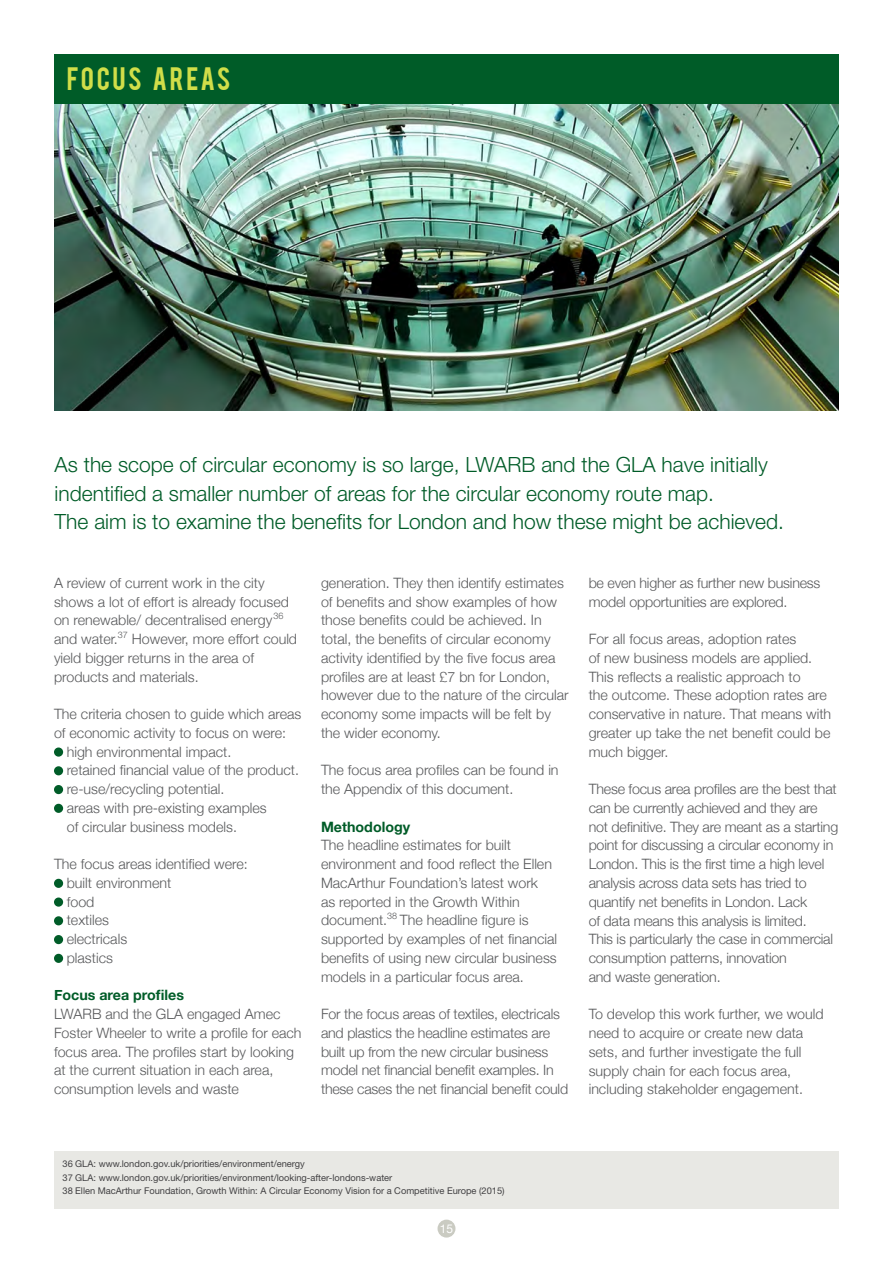
<style>
.page{position:relative;width:893px;height:1263px;background:#fff}
.page>*{position:absolute;margin:0;border:0;box-sizing:border-box;transform-origin:0 0}
.t1{font:25.5px "Bebas";letter-spacing:.1em;color:#d1de49}
.t2{font:300 21px/28.5px "Helvetica Neue LT Std";color:#005c28}
.t3{font:300 14.25px/18.8px "Helvetica Neue";color:#58595b}
.t4{font:700 14.25px "Helvetica Neue";color:#005c28}
.t5{font:12px "Helvetica Neue";color:#fff}
.t6{font:9.3px/13.5px "Helvetica Neue LT Std";color:#414042}
</style>
<div class="page">
<div style="left:437px;top:1219px;width:18px;height:18px;background:#cacbc2;border-radius:50%"></div>
<img style="left:54px;top:103px;width:785px;height:307px">
<div style="left:54px;top:54px;width:785px;height:49px;background:#005c28"></div>
<div style="left:54px;top:1151px;width:784px;height:58px;background:#e8e8e4"></div>
<div style="left:54px;top:747px;width:9px;height:10px;background:#005c28;border-radius:50%"></div>
<div style="left:54px;top:766px;width:9px;height:9px;background:#005c28;border-radius:50%"></div>
<div style="left:54px;top:785px;width:9px;height:9px;background:#005c28;border-radius:50%"></div>
<div style="left:54px;top:804px;width:9px;height:9px;background:#005c28;border-radius:50%"></div>
<div style="left:54px;top:879px;width:9px;height:9px;background:#005c28;border-radius:50%"></div>
<div style="left:54px;top:897px;width:9px;height:10px;background:#005c28;border-radius:50%"></div>
<div style="left:54px;top:916px;width:9px;height:9px;background:#005c28;border-radius:50%"></div>
<div style="left:54px;top:935px;width:9px;height:9px;background:#005c28;border-radius:50%"></div>
<div style="left:54px;top:954px;width:9px;height:9px;background:#005c28;border-radius:50%"></div>
<h1 class="t1" style="left:67px;top:60px;width:165px">FOCUS AREAS</h1>
<h2 class="t2" style="left:55px;top:450px;width:731px">As the scope of circular economy is so large, LWARB and the GLA have initially indentified a smaller number of areas for the circular economy route map.<br>The aim is to examine the benefits for London and how these might be achieved.</h2>
<p class="t3" style="left:54px;top:573px;width:245px">A review of current work in the city shows a lot of effort is already focused on renewable/ decentralised energy <sup>36 </sup>and water.<sup>37</sup> However, more effort could yield bigger returns in the area of products and materials.</p>
<p class="t3" style="left:54px;top:704px;width:249px">The criteria chosen to guide which areas</p>
<p class="t3" style="left:54px;top:723px;width:234px">of economic activity to focus on were:</p>
<p class="t3" style="left:67px;top:741px;width:166px">high environmental impact.</p>
<p class="t3" style="left:67px;top:760px;width:234px">retained financial value of the product.</p>
<p class="t3" style="left:67px;top:779px;width:159px">re-use/recycling potential.</p>
<p class="t3" style="left:67px;top:798px;width:202px">areas with pre-existing examples</p>
<p class="t3" style="left:67px;top:816px;width:172px">of circular business models.</p>
<p class="t3" style="left:67px;top:854px;width:183px;text-indent:-13px">The focus areas identified were: built environment<br>food<br>textiles<br>electricals<br>plastics</p>
<p class="t4" style="left:54px;top:982px;width:132px">Focus area profiles</p>
<p class="t3" style="left:54px;top:1004px;width:249px">LWARB and the GLA engaged Amec Foster Wheeler to write a profile for each focus area. The profiles start by looking at the current situation in each area, consumption levels and waste</p>
<p class="t3" style="left:321px;top:573px;width:249px">generation. They then identify estimates of benefits and show examples of how those benefits could be achieved. In total, the benefits of circular economy activity identified by the five focus area profiles are at least £7 bn for London, however due to the nature of the circular economy some impacts will be felt by the wider economy.</p>
<p class="t3" style="left:321px;top:760px;width:239px">The focus area profiles can be found in the Appendix of this document.</p>
<p class="t4" style="left:321px;top:814px;width:91px">Methodology</p>
<p class="t3" style="left:321px;top:835px;width:238px">The headline estimates for built environment and food reflect the Ellen MacArthur Foundation’s latest work<br>as reported in the Growth Within document.<sup>38</sup> The headline figure is supported by examples of net financial benefits of using new circular business models in a particular focus area.</p>
<p class="t3" style="left:321px;top:1004px;width:249px">For the focus areas of textiles, electricals and plastics the headline estimates are built up from the new circular business model net financial benefit examples. In these cases the net financial benefit could</p>
<p class="t3" style="left:589px;top:573px;width:233px">be even higher as further new business model opportunities are explored.</p>
<p class="t3" style="left:589px;top:629px;width:244px">For all focus areas, adoption rates<br>of new business models are applied.<br>This reflects a realistic approach to<br>the outcome. These adoption rates are conservative in nature. That means with greater up take the net benefit could be much bigger.</p>
<p class="t3" style="left:589px;top:779px;width:251px">These focus area profiles are the best that can be currently achieved and they are not definitive. They are meant as a starting point for discussing a circular economy in London. This is the first time a high level analysis across data sets has tried to quantify net benefits in London. Lack<br>of data means this analysis is limited.<br>This is particularly the case in commercial consumption patterns, innovation<br>and waste generation.</p>
<p class="t3" style="left:589px;top:1004px;width:236px">To develop this work further, we would need to acquire or create new data sets, and further investigate the full supply chain for each focus area, including stakeholder engagement.</p>
<p class="t6" style="left:63px;top:1157px;width:444px">36 GLA: www.london.gov.uk/priorities/environment/energy<br>37 GLA: www.london.gov.uk/priorities/environment/looking-after-londons-water<br>38 Ellen MacArthur Foundation, Growth Within: A Circular Economy Vision for a Competitive Europe (2015)</p>
<p class="t5" style="left:440px;top:1218px;width:15px">15</p>
</div>
